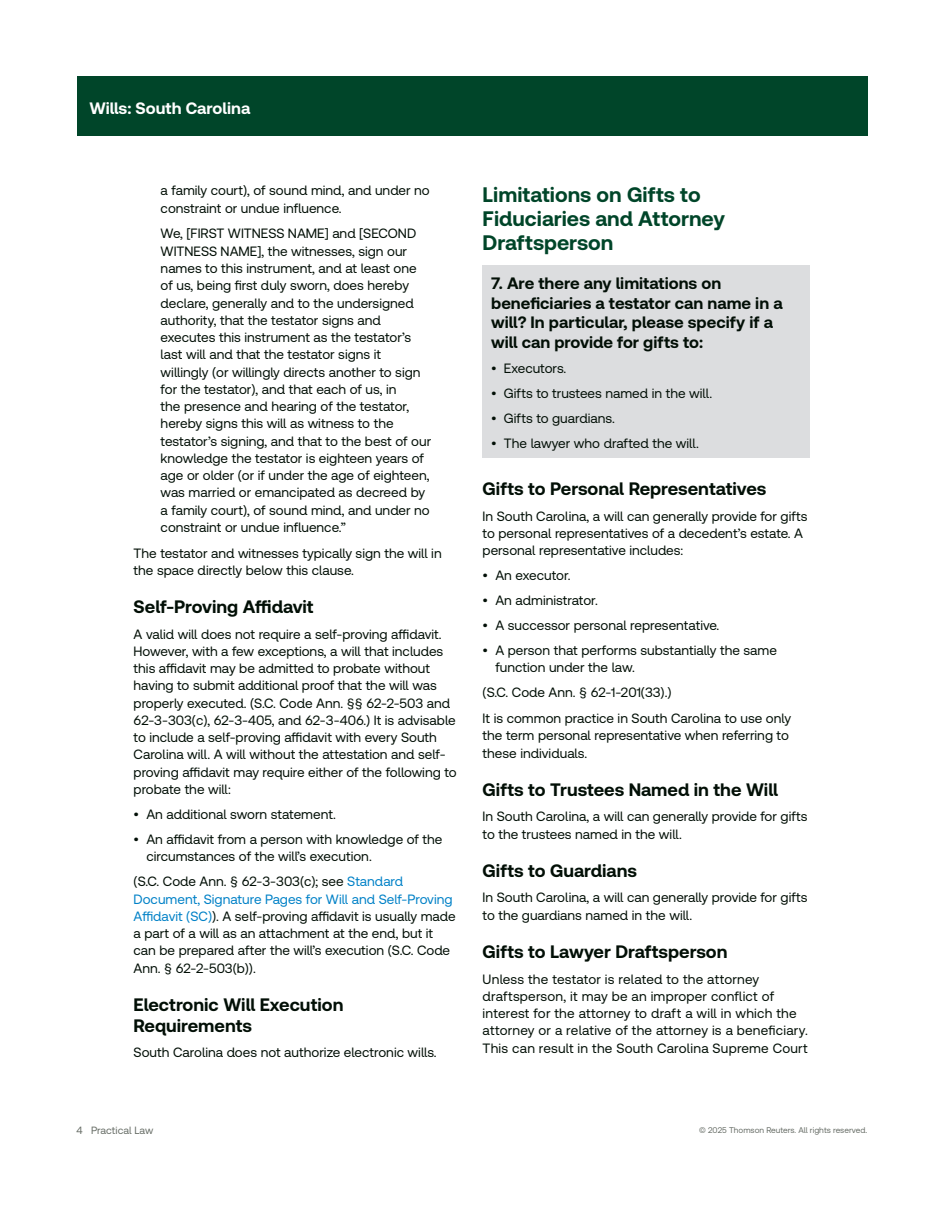
<style>
.page{position:relative;width:944px;height:1214px;background:#fff}
.page>*{position:absolute;margin:0;border:0;box-sizing:border-box;transform-origin:0 0}
.t1{font:700 21px/24px "Clario";color:#004529}
.t2{font:700 18px/21px "Clario";color:#020f06}
.t3{font:700 16.5px/19.5px "Clario";color:#020f06}
.t4{font:700 16.5px "Clario";color:#fff}
.t5{font:13.5px/17.2px "Clario";color:#020f06}
.t6{font:10.5px "Clario";color:#676d66}
.t7{font:8.25px "Clario";color:#676d66}
.s1{color:#0081c7}
</style>
<div class="page">
<div style="left:77px;top:77px;width:790px;height:59px;background:#004529"></div>
<div style="left:482px;top:265px;width:328px;height:193px;background:#dcdddf"></div>
<p class="t4" style="left:89px;top:98px;width:162px">Wills: South Carolina</p>
<p class="t5" style="left:161px;top:182px;width:271px">a family court), of sound mind, and under no constraint or undue influence.</p>
<p class="t5" style="left:161px;top:225px;width:272px">We, [FIRST WITNESS NAME] and [SECOND WITNESS NAME], the witnesses, sign our names to this instrument, and at least one of us, being first duly sworn, does hereby declare, generally and to the undersigned authority, that the testator signs and executes this instrument as the testator’s last will and that the testator signs it willingly (or willingly directs another to sign for the testator), and that each of us, in<br>the presence and hearing of the testator, hereby signs this will as witness to the testator’s signing, and that to the best of our knowledge the testator is eighteen years of age or older (or if under the age of eighteen, was married or emancipated as decreed by a family court), of sound mind, and under no constraint or undue influence.”</p>
<p class="t5" style="left:134px;top:544px;width:309px">The testator and witnesses typically sign the will in the space directly below this clause.</p>
<h2 class="t2" style="left:134px;top:595px;width:182px">Self-Proving Affidavit</h2>
<p class="t5" style="left:134px;top:625px;width:324px">A valid will does not require a self-proving affidavit.<br>However, with a few exceptions, a will that includes this affidavit may be admitted to probate without having to submit additional proof that the will was properly executed. (S.C. Code Ann. §§ 62-2-503 and 62-3-303(c), 62-3-405, and 62-3-406.) It is advisable to include a self-proving affidavit with every South Carolina will. A will without the attestation and self&shy;proving affidavit may require either of the following to probate the will:</p>
<p class="t5" style="left:134px;top:805px;width:204px">• An additional sworn statement.</p>
<p class="t5" style="left:146px;top:830px;width:298px;line-height:16.5px;text-indent:-13px">• An affidavit from a person with knowledge of the circumstances of the will’s execution.</p>
<p class="t5" style="left:134px;top:872px;width:323px">(S.C. Code Ann. § 62-3-303(c); see <span class="s1">Standard Document, Signature Pages for Will and Self-Proving Affidavit (SC)</span>). A self-proving affidavit is usually made a part of a will as an attachment at the end, but it can be prepared after the will’s execution (S.C. Code Ann. § 62-2-503(b)).</p>
<h2 class="t2" style="left:134px;top:993px;width:211px">Electronic Will Execution<br>Requirements</h2>
<p class="t5" style="left:134px;top:1043px;width:304px">South Carolina does not authorize electronic wills.</p>
<h1 class="t1" style="left:482px;top:182px;width:244px">Limitations on Gifts to<br>Fiduciaries and Attorney<br>Draftsperson</h1>
<p class="t3" style="left:491px;top:273px;width:293px">7. Are there any limitations on beneficiaries a testator can name in a will? In particular, please specify if a will can provide for gifts to:</p>
<p class="t5" style="left:491px;top:359px;width:77px">• Executors.</p>
<p class="t5" style="left:491px;top:384px;width:222px">• Gifts to trustees named in the will.</p>
<p class="t5" style="left:491px;top:409px;width:125px">• Gifts to guardians.</p>
<p class="t5" style="left:491px;top:434px;width:209px">• The lawyer who drafted the will.</p>
<h2 class="t2" style="left:482px;top:477px;width:285px">Gifts to Personal Representatives</h2>
<p class="t5" style="left:482px;top:507px;width:326px">In South Carolina, a will can generally provide for gifts to personal representatives of a decedent’s estate. A personal representative includes:</p>
<p class="t5" style="left:482px;top:566px;width:89px">• An executor.</p>
<p class="t5" style="left:482px;top:591px;width:117px">• An administrator.</p>
<p class="t5" style="left:482px;top:616px;width:238px">• A successor personal representative.</p>
<p class="t5" style="left:495px;top:641px;width:283px;line-height:16.5px;text-indent:-13px">• A person that performs substantially the same function under the law.</p>
<p class="t5" style="left:482px;top:679px;width:310px;line-height:25.8px">(S.C. Code Ann. § 62-1-201(33).)<br>It is common practice in South Carolina to use only</p>
<p class="t5" style="left:482px;top:726px;width:308px">the term personal representative when referring to these individuals.</p>
<h2 class="t2" style="left:482px;top:778px;width:297px">Gifts to Trustees Named in the Will</h2>
<p class="t5" style="left:482px;top:807px;width:326px">In South Carolina, a will can generally provide for gifts to the trustees named in the will.</p>
<h2 class="t2" style="left:482px;top:859px;width:156px">Gifts to Guardians</h2>
<p class="t5" style="left:482px;top:888px;width:326px">In South Carolina, a will can generally provide for gifts to the guardians named in the will.</p>
<h2 class="t2" style="left:482px;top:940px;width:246px">Gifts to Lawyer Draftsperson</h2>
<p class="t5" style="left:482px;top:969px;width:327px">Unless the testator is related to the attorney draftsperson, it may be an improper conflict of interest for the attorney to draft a will in which the attorney or a relative of the attorney is a beneficiary.<br>This can result in the South Carolina Supreme Court</p>
<p class="t6" style="left:77px;top:1124px;width:78px">4 Practical Law</p>
<p class="t7" style="left:699px;top:1124px;width:170px">© 2025 Thomson Reuters. All rights reserved.</p>
</div>
